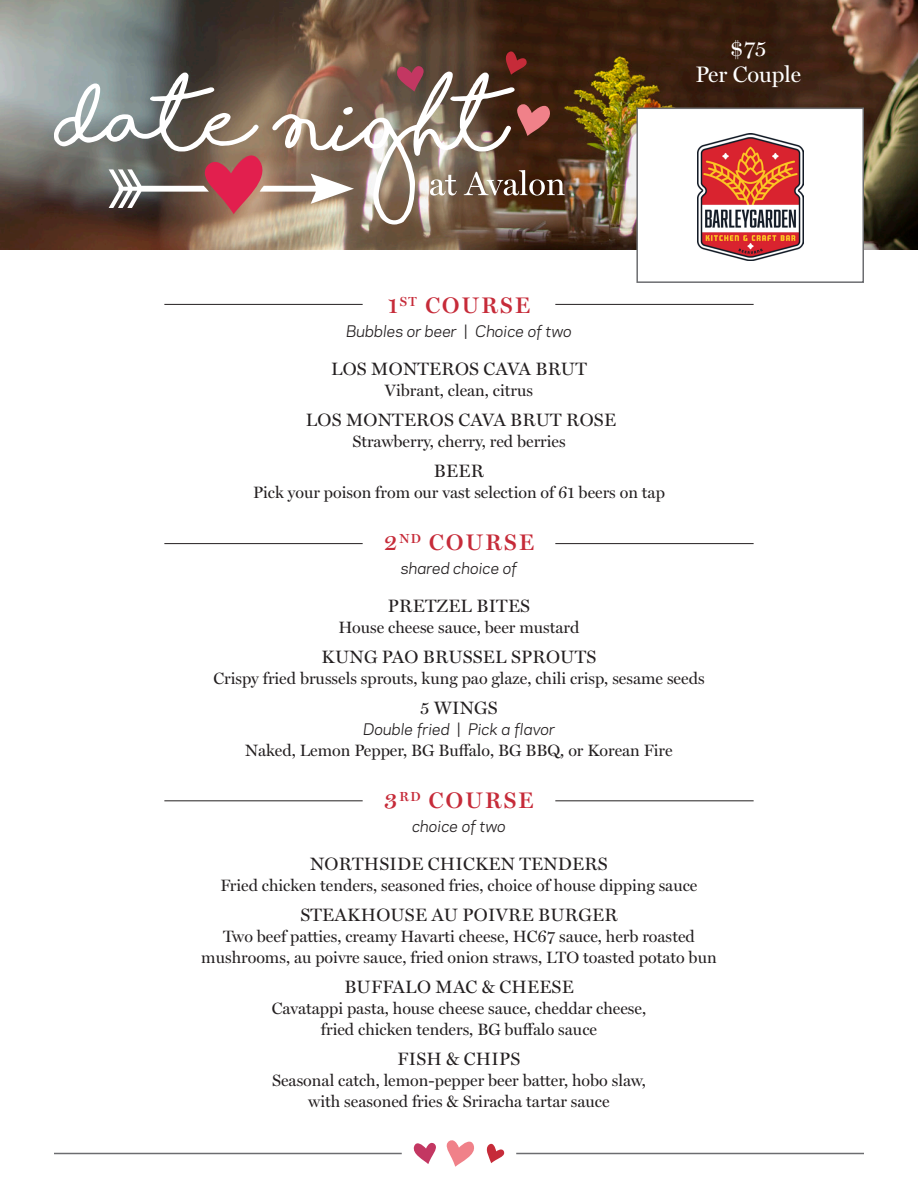
<style>
.page{position:relative;width:918px;height:1188px;background:#fff}
.page>*{position:absolute;margin:0;border:0;box-sizing:border-box;transform-origin:0 0}
.t1{font:600 22.5px "Miller Display";letter-spacing:.1em;color:#c62b39}
.t2{font:22.5px/25.5px "Miller Display";color:#fff;text-align:center}
.t3{font:18px "Miller Display";letter-spacing:.015em;color:#231f20}
.t4{font:16.5px/21px "Miller Display";color:#231f20;text-align:center}
.t5{font:italic 15px "Galaxie Polaris";color:#231f20}
.s1{font-style:normal}
</style>
<div class="page">
<img style="left:0;top:0;width:918px;height:250px">
<img style="left:54px;top:72px;width:461px;height:153px">
<svg style="left:109px;top:146px;width:245px;height:68px;background:#96716a"></svg>
<svg style="left:394px;top:63px;width:30px;height:29px"></svg>
<svg style="left:502px;top:48px;width:25px;height:27px"></svg>
<svg style="left:516px;top:101px;width:37px;height:35px"></svg>
<svg style="left:430px;top:170px;width:135px;height:26px;background:#826e5e"></svg>
<div style="left:636px;top:108px;width:228px;height:175px;background:#fff;border:2px solid #6c6d70"></div>
<img style="left:697px;top:134px;width:106px;height:126px">
<svg style="left:413px;top:1142px;width:23px;height:22px"></svg>
<svg style="left:486px;top:1143px;width:19px;height:20px"></svg>
<svg style="left:446px;top:1140px;width:28px;height:27px"></svg>
<hr style="left:555px;top:304px;width:199px;height:1px;background:#231f20">
<hr style="left:164px;top:304px;width:199px;height:1px;background:#231f20">
<hr style="left:555px;top:543px;width:199px;height:1px;background:#231f20">
<hr style="left:164px;top:543px;width:199px;height:1px;background:#231f20">
<hr style="left:555px;top:801px;width:199px;height:1px;background:#231f20">
<hr style="left:164px;top:801px;width:199px;height:1px;background:#231f20">
<hr style="left:54px;top:1153px;width:348px;height:1px;background:#6c6d70">
<hr style="left:516px;top:1153px;width:348px;height:1px;background:#6c6d70">
<h1 class="t2" style="left:695px;top:36px;width:107px">$75<br>Per Couple</h1>
<h1 class="t1" style="left:388px;top:292px;width:143px">1<sup>ST</sup> COURSE</h1>
<p class="t5" style="left:346px;top:320px;width:227px">Bubbles or beer <span class="s1">|</span> Choice of two</p>
<p class="t3" style="left:331px;top:358px;width:257px">LOS MONTEROS CAVA BRUT</p>
<p class="t4" style="left:385px;top:380px;width:150px">Vibrant, clean, citrus</p>
<p class="t3" style="left:306px;top:409px;width:312px">LOS MONTEROS CAVA BRUT ROSE</p>
<p class="t4" style="left:352px;top:431px;width:215px">Strawberry, cherry, red berries</p>
<p class="t3" style="left:434px;top:460px;width:52px">BEER</p>
<p class="t4" style="left:253px;top:482px;width:413px">Pick your poison from our vast selection of 61 beers on tap</p>
<h1 class="t1" style="left:384px;top:529px;width:151px">2<sup>ND</sup> COURSE</h1>
<p class="t5" style="left:401px;top:557px;width:118px">shared choice of</p>
<p class="t3" style="left:388px;top:595px;width:144px">PRETZEL BITES</p>
<p class="t4" style="left:339px;top:617px;width:242px">House cheese sauce, beer mustard</p>
<p class="t3" style="left:322px;top:646px;width:276px">KUNG PAO BRUSSEL SPROUTS</p>
<p class="t4" style="left:213px;top:668px;width:493px">Crispy fried brussels sprouts, kung pao glaze, chili crisp, sesame seeds</p>
<p class="t3" style="left:420px;top:697px;width:79px">5 WINGS</p>
<p class="t5" style="left:363px;top:718px;width:194px">Double fried <span class="s1">|</span> Pick a flavor</p>
<p class="t4" style="left:245px;top:740px;width:429px">Naked, Lemon Pepper, BG Buffalo, BG BBQ, or Korean Fire</p>
<h1 class="t1" style="left:385px;top:787px;width:150px">3<sup>RD</sup> COURSE</h1>
<p class="t5" style="left:412px;top:815px;width:95px">choice of two</p>
<p class="t3" style="left:310px;top:853px;width:299px">NORTHSIDE CHICKEN TENDERS</p>
<p class="t4" style="left:221px;top:875px;width:478px">Fried chicken tenders, seasoned fries, choice of house dipping sauce</p>
<p class="t3" style="left:300px;top:904px;width:319px">STEAKHOUSE AU POIVRE BURGER</p>
<p class="t4" style="left:201px;top:926px;width:517px">Two beef patties, creamy Havarti cheese, HC67 sauce, herb roasted mushrooms, au poivre sauce, fried onion straws, LTO toasted potato bun</p>
<p class="t3" style="left:344px;top:976px;width:231px">BUFFALO MAC &amp; CHEESE</p>
<p class="t4" style="left:272px;top:998px;width:376px">Cavatappi pasta, house cheese sauce, cheddar cheese, fried chicken tenders, BG buffalo sauce</p>
<p class="t3" style="left:398px;top:1048px;width:124px">FISH &amp; CHIPS</p>
<p class="t4" style="left:272px;top:1070px;width:375px">Seasonal catch, lemon-pepper beer batter, hobo slaw, with seasoned fries &amp; Sriracha tartar sauce</p>
</div>
